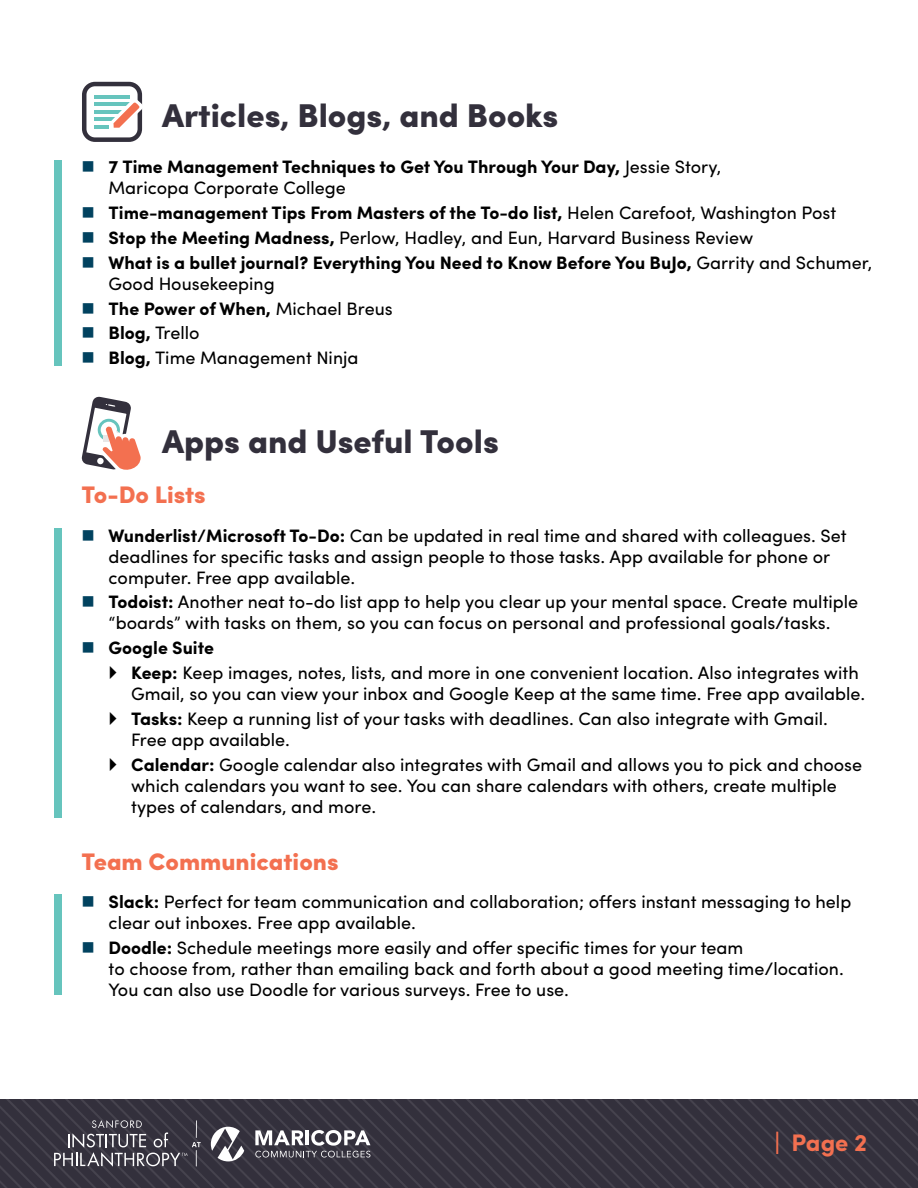
<style>
.page{position:relative;width:918px;height:1188px;background:#fff}
.page>*{position:absolute;margin:0;border:0;box-sizing:border-box;transform-origin:0 0}
.t1{font:900 33px "Sofia Pro";color:#33303c}
.t2{font:900 24px "Sofia Pro";color:#f37050}
.t3{font:700 24px "Sofia Pro";color:#f37050}
.t4{font:18px/21px "Sofia Pro";color:#000}
.t5{font:700 18px/21px "Sofia Pro";color:#000}
.s1{color:#01425f}
.s2{font-weight:400}
.s3{font-weight:700}
.s4{font-weight:900}
</style>
<div class="page">
<img style="left:0;top:1099px;width:918px;height:89px">
<div style="left:82px;top:82px;width:60px;height:60px;border:4px solid #33303c;border-radius:11px"></div>
<hr style="left:94px;top:95px;width:36px;height:4px;background:#66c4bd">
<hr style="left:94px;top:102px;width:36px;height:4px;background:#66c4bd">
<hr style="left:94px;top:110px;width:36px;height:4px;background:#66c4bd">
<hr style="left:94px;top:117px;width:36px;height:4px;background:#66c4bd">
<hr style="left:94px;top:125px;width:15px;height:3px;background:#66c4bd">
<svg style="left:111px;top:98px;width:32px;height:32px"></svg>
<div style="left:54px;top:160px;width:8px;height:205px;background:#66c4bd"></div>
<div style="left:54px;top:894px;width:8px;height:101px;background:#66c4bd"></div>
<div style="left:54px;top:528px;width:8px;height:290px;background:#66c4bd"></div>
<svg style="left:81px;top:397px;width:60px;height:73px"></svg>
<svg style="left:211px;top:1127px;width:33px;height:34px"></svg>
<svg style="left:255px;top:1130px;width:115px;height:28px"></svg>
<svg style="left:54px;top:1120px;width:147px;height:47px;background:#54515b"></svg>
<p class="t1" style="left:162px;top:90px;width:398px">Articles, Blogs, and Books</p>
<p class="t5" style="left:109px;top:155px;width:614px;text-indent:-27px"><span class="s1">■</span> 7 Time Management Techniques to Get You Through Your Day, <span class="s2">Jessie Story,<br>Maricopa Corporate College</span></p>
<p class="t5" style="left:82px;top:201px;width:756px"><span class="s1">■</span> Time-management Tips From Masters of the To-do list, <span class="s2">Helen Carefoot, Washington Post</span></p>
<p class="t4" style="left:82px;top:226px;width:673px"><span class="s1">■</span> <span class="s3">Stop the Meeting Madness,</span> Perlow, Hadley, and Eun, Harvard Business Review</p>
<p class="t5" style="left:109px;top:251px;width:765px;text-indent:-27px"><span class="s1">■</span> What is a bullet journal? Everything You Need to Know Before You BuJo, <span class="s2">Garrity and Schumer,<br>Good Housekeeping</span></p>
<p class="t5" style="left:82px;top:297px;width:313px"><span class="s1">■</span> The Power of When, <span class="s2">Michael Breus</span></p>
<p class="t4" style="left:82px;top:321px;width:120px"><span class="s1">■</span> <span class="s3">Blog,</span> Trello</p>
<p class="t4" style="left:82px;top:346px;width:278px"><span class="s1">■</span> <span class="s3">Blog,</span> Time Management Ninja</p>
<p class="t1" style="left:162px;top:416px;width:338px">Apps and Useful Tools</p>
<p class="t2" style="left:82px;top:476px;width:126px">To-Do Lists</p>
<p class="t4" style="left:109px;top:524px;width:740px;text-indent:-27px"><span class="s1">■</span> <span class="s3">Wunderlist/Microsoft To-Do:</span> Can be updated in real time and shared with colleagues. Set deadlines for specific tasks and assign people to those tasks. App available for phone or computer. Free app available.</p>
<p class="t4" style="left:82px;top:590px;width:778px;text-align:center"><span class="s1">■</span> <span class="s3">Todoist:</span> Another neat to-do list app to help you clear up your mental space. Create multiple “boards” with tasks on them, so you can focus on personal and professional goals/tasks.</p>
<p class="t5" style="left:82px;top:636px;width:134px"><span class="s1">■</span> Google Suite</p>
<p class="t4" style="left:131px;top:661px;width:736px"><span class="s3">Keep:</span> Keep images, notes, lists, and more in one convenient location. Also integrates with<br>Gmail, so you can view your inbox and Google Keep at the same time. Free app available.</p>
<p class="t4" style="left:131px;top:707px;width:698px"><span class="s3">Tasks:</span> Keep a running list of your tasks with deadlines. Can also integrate with Gmail.<br>Free app available.</p>
<p class="t4" style="left:131px;top:753px;width:733px"><span class="s3">Calendar:</span> Google calendar also integrates with Gmail and allows you to pick and choose which calendars you want to see. You can share calendars with others, create multiple types of calendars, and more.</p>
<p class="t2" style="left:82px;top:843px;width:258px">Team Communications</p>
<p class="t4" style="left:109px;top:890px;width:744px;text-indent:-27px"><span class="s1">■</span> <span class="s3">Slack:</span> Perfect for team communication and collaboration; offers instant messaging to help clear out inboxes. Free app available.</p>
<p class="t4" style="left:109px;top:936px;width:737px;text-indent:-27px"><span class="s1">■</span> <span class="s3">Doodle:</span> Schedule meetings more easily and offer specific times for your team<br>to choose from, rather than emailing back and forth about a good meeting time/location.<br>You can also use Doodle for various surveys. Free to use.</p>
<p class="t3" style="left:775px;top:1124px;width:94px"><span class="s4">|</span> Page 2</p>
</div>
